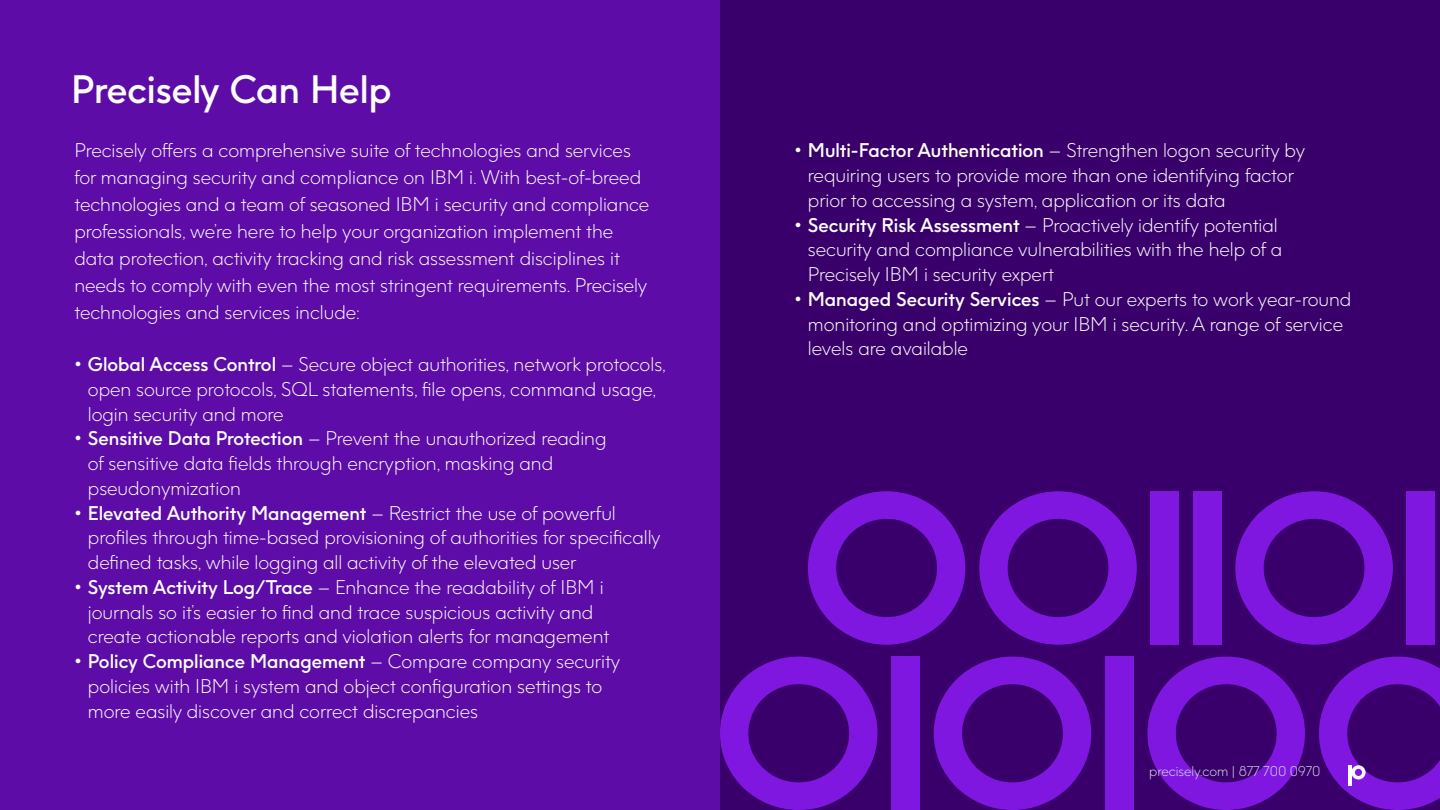
<style>
.page{position:relative;width:1440px;height:810px;background:#5d0ca7}
.page>*{position:absolute;margin:0;border:0;box-sizing:border-box;transform-origin:0 0}
.Heading_01{font:600 37.5px "Precisely";color:#fff}
.Body{font:300 18.75px/24.8px "Precisely";color:#fff}
.t1{font:300 13.35px "Precisely";color:#d9dbeb}
.s1{font-weight:600}
</style>
<div class="page">
<div style="left:720px;top:0;width:720px;height:810px;background:#39006b"></div>
<svg style="left:1147px;top:657px;width:158px;height:153px"></svg>
<div style="left:1105px;top:657px;width:29px;height:153px;background:#8017e1"></div>
<svg style="left:934px;top:657px;width:157px;height:153px"></svg>
<div style="left:891px;top:657px;width:29px;height:153px;background:#8017e1"></div>
<svg style="left:720px;top:657px;width:158px;height:153px"></svg>
<svg style="left:808px;top:491px;width:157px;height:154px"></svg>
<svg style="left:979px;top:491px;width:158px;height:154px"></svg>
<div style="left:1151px;top:491px;width:28px;height:154px;background:#8017e1"></div>
<div style="left:1193px;top:491px;width:28px;height:154px;background:#8017e1"></div>
<svg style="left:1235px;top:491px;width:158px;height:154px"></svg>
<div style="left:1407px;top:491px;width:28px;height:154px;background:#8017e1"></div>
<svg style="left:1319px;top:657px;width:121px;height:153px"></svg>
<hr style="left:1348px;top:766px;width:3px;height:20px;background:#fff">
<p class="Heading_01" style="left:71px;top:65px;width:322px">Precisely Can Help</p>
<p class="Body" style="left:74px;top:137px;width:576px;line-height:27px">Precisely offers a comprehensive suite of technologies and services for managing security and compliance on IBM i. With best-of-breed technologies and a team of seasoned IBM i security and compliance professionals, we’re here to help your organization implement the data protection, activity tracking and risk assessment disciplines it needs to comply with even the most stringent requirements. Precisely technologies and services include:</p>
<p class="Body" style="left:88px;top:352px;width:580px;text-indent:-14px"><span class="s1">• Global Access Control</span> – Secure object authorities, network protocols, open source protocols, SQL statements, file opens, command usage, login security and more</p>
<p class="Body" style="left:88px;top:426px;width:520px;text-indent:-14px"><span class="s1">• Sensitive Data Protection</span> – Prevent the unauthorized reading of sensitive data fields through encryption, masking and pseudonymization</p>
<p class="Body" style="left:88px;top:501px;width:574px;text-indent:-14px"><span class="s1">• Elevated Authority Management</span> – Restrict the use of powerful profiles through time-based provisioning of authorities for specifically defined tasks, while logging all activity of the elevated user</p>
<p class="Body" style="left:88px;top:575px;width:523px;text-indent:-14px"><span class="s1">• System Activity Log/Trace</span> – Enhance the readability of IBM i journals so it’s easier to find and trace suspicious activity and create actionable reports and violation alerts for management</p>
<p class="Body" style="left:88px;top:649px;width:534px;text-indent:-14px"><span class="s1">• Policy Compliance Management</span> – Compare company security policies with IBM i system and object configuration settings to more easily discover and correct discrepancies</p>
<p class="Body" style="left:808px;top:138px;width:499px;text-indent:-14px"><span class="s1">• Multi-Factor Authentication</span> – Strengthen logon security by requiring users to provide more than one identifying factor prior to accessing a system, application or its data</p>
<p class="Body" style="left:808px;top:213px;width:476px;text-indent:-14px"><span class="s1">• Security Risk Assessment</span> – Proactively identify potential security and compliance vulnerabilities with the help of a<br>Precisely IBM i security expert</p>
<p class="Body" style="left:808px;top:287px;width:545px;text-indent:-14px"><span class="s1">• Managed Security Services</span> – Put our experts to work year-round monitoring and optimizing your IBM i security. A range of service levels are available</p>
<p class="t1" style="left:1149px;top:763px;width:173px">precisely.com | 877 700 0970</p>
</div>
